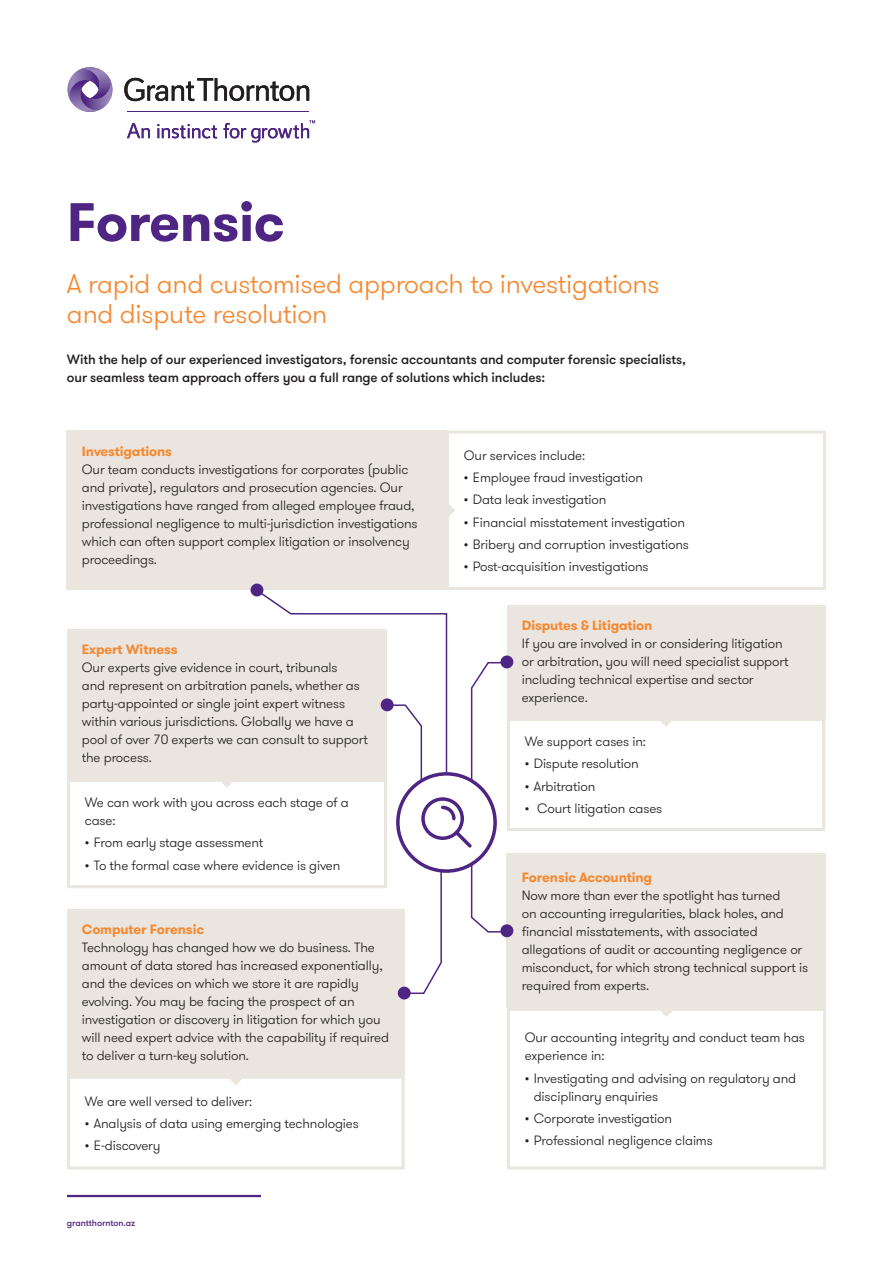
<style>
.page{position:relative;width:893px;height:1263px;background:#fff}
.page>*{position:absolute;margin:0;border:0;box-sizing:border-box;transform-origin:0 0}
._02_Headline_two_Bol{font:700 54px "GT Walsheim Pro";letter-spacing:-.01em;color:#4e2582}
._03_Headline_three_L{font:300 27px/30px "GT Walsheim Pro";letter-spacing:-.01em;color:#f58932}
._11_Body_text{font:300 13.5px/18px "GT Walsheim Pro";letter-spacing:-.01em;color:#231f20}
._26_Pull_copy{font:500 13.5px/18px "GT Walsheim Pro";letter-spacing:-.01em;color:#231f20}
._11_Body_text-2{font:700 13.5px "GT Walsheim Pro";letter-spacing:-.01em;color:#f58932}
._11_Body_text-3{font:500 9px "GT Walsheim Pro";letter-spacing:-.01em;color:#4e2582}
.s1{font-weight:700;color:#f58932}
</style>
<div class="page">
<svg style="left:124px;top:78px;width:185px;height:23px"></svg>
<svg style="left:127px;top:123px;width:23px;height:15px"></svg>
<svg style="left:157px;top:124px;width:60px;height:14px"></svg>
<svg style="left:224px;top:120px;width:91px;height:22px"></svg>
<hr style="left:128px;top:112px;width:181px;height:1px;background:#4e2582">
<svg style="left:67px;top:67px;width:46px;height:45px"></svg>
<hr style="left:67px;top:1195px;width:194px;height:2px;background:#4e2582">
<div style="left:67px;top:431px;width:380px;height:159px;background:#eae6df"></div>
<div style="left:507px;top:854px;width:319px;height:154px;background:#eae6df"></div>
<div style="left:67px;top:629px;width:320px;height:151px;background:#eae6df"></div>
<div style="left:507px;top:605px;width:318px;height:114px;background:#eae6df"></div>
<div style="left:250px;top:584px;width:13px;height:12px;background:#4e2582;border-radius:50%"></div>
<div style="left:500px;top:655px;width:13px;height:13px;background:#4e2582;border-radius:50%"></div>
<div style="left:500px;top:924px;width:13px;height:13px;background:#4e2582;border-radius:50%"></div>
<svg style="left:255px;top:588px;width:253px;height:407px"></svg>
<div style="left:446px;top:431px;width:380px;height:159px;border:3px solid #eae6df"></div>
<svg style="left:446px;top:494px;width:9px;height:32px"></svg>
<div style="left:67px;top:779px;width:320px;height:109px;border:3px solid #eae6df"></div>
<div style="left:507px;top:718px;width:318px;height:113px;border:3px solid #eae6df"></div>
<svg style="left:650px;top:718px;width:32px;height:9px"></svg>
<svg style="left:211px;top:779px;width:32px;height:9px"></svg>
<div style="left:507px;top:1008px;width:319px;height:161px;border:3px solid #eae6df"></div>
<div style="left:67px;top:909px;width:338px;height:168px;background:#eae6df"></div>
<div style="left:67px;top:1076px;width:338px;height:93px;border:3px solid #eae6df"></div>
<svg style="left:220px;top:1076px;width:32px;height:9px"></svg>
<svg style="left:650px;top:1008px;width:32px;height:9px"></svg>
<div style="left:398px;top:987px;width:13px;height:12px;background:#4e2582;border-radius:50%"></div>
<p class="_02_Headline_two_Bol" style="left:67px;top:187px;width:219px">Forensic</p>
<p class="_03_Headline_three_L" style="left:67px;top:269px;width:594px">A rapid and customised approach to investigations and dispute resolution</p>
<p class="_26_Pull_copy" style="left:67px;top:350px;width:620px">With the help of our experienced investigators, forensic accountants and computer forensic specialists, our seamless team approach offers you a full range of solutions which includes:</p>
<p class="_11_Body_text" style="left:82px;top:442px;width:337px"><span class="s1">Investigations<br></span>Our team conducts investigations for corporates (public and private), regulators and prosecution agencies. Our investigations have ranged from alleged employee fraud, professional negligence to multi-jurisdiction investigations which can often support complex litigation or insolvency proceedings.</p>
<p class="_11_Body_text-2" style="left:82px;top:641px;width:97px">Expert Witness</p>
<p class="_11_Body_text" style="left:82px;top:659px;width:288px">Our experts give evidence in court, tribunals<br>and represent on arbitration panels, whether as party-appointed or single joint expert witness within various jurisdictions. Globally we have a pool of over 70 experts we can consult to support the process.</p>
<p class="_11_Body_text" style="left:85px;top:794px;width:266px">We can work with you across each stage of a case:</p>
<p class="_11_Body_text" style="left:85px;top:834px;width:180px">• From early stage assessment</p>
<p class="_11_Body_text" style="left:85px;top:856px;width:257px">• To the formal case where evidence is given</p>
<p class="_11_Body_text-2" style="left:82px;top:921px;width:124px">Computer Forensic</p>
<p class="_11_Body_text" style="left:82px;top:939px;width:309px">Technology has changed how we do business. The amount of data stored has increased exponentially, and the devices on which we store it are rapidly evolving. You may be facing the prospect of an investigation or discovery in litigation for which you will need expert advice with the capability if required to deliver a turn-key solution.</p>
<p class="_11_Body_text" style="left:85px;top:1092px;width:169px">We are well versed to deliver:</p>
<p class="_11_Body_text" style="left:85px;top:1115px;width:275px">• Analysis of data using emerging technologies</p>
<p class="_11_Body_text" style="left:85px;top:1137px;width:77px">• E-discovery</p>
<p class="_11_Body_text-3" style="left:67px;top:1217px;width:70px">grantthornton.az</p>
<p class="_11_Body_text" style="left:464px;top:446px;width:123px">Our services include:</p>
<p class="_11_Body_text" style="left:464px;top:469px;width:181px">• Employee fraud investigation</p>
<p class="_11_Body_text" style="left:464px;top:491px;width:144px">• Data leak investigation</p>
<p class="_11_Body_text" style="left:464px;top:513px;width:223px">• Financial misstatement investigation</p>
<p class="_11_Body_text" style="left:464px;top:535px;width:227px">• Bribery and corruption investigations</p>
<p class="_11_Body_text" style="left:464px;top:558px;width:186px">• Post-acquisition investigations</p>
<p class="_11_Body_text-2" style="left:522px;top:617px;width:132px">Disputes &amp; Litigation</p>
<p class="_11_Body_text" style="left:522px;top:635px;width:268px">If you are involved in or considering litigation or arbitration, you will need specialist support including technical expertise and sector experience.</p>
<p class="_11_Body_text" style="left:525px;top:733px;width:123px">We support cases in:</p>
<p class="_11_Body_text" style="left:525px;top:755px;width:116px">• Dispute resolution</p>
<p class="_11_Body_text" style="left:525px;top:777px;width:72px">• Arbitration</p>
<p class="_11_Body_text" style="left:525px;top:799px;width:139px">• Court litigation cases</p>
<p class="_11_Body_text" style="left:522px;top:868px;width:288px"><span class="s1">Forensic Accounting<br></span>Now more than ever the spotlight has turned<br>on accounting irregularities, black holes, and financial misstatements, with associated allegations of audit or accounting negligence or misconduct, for which strong technical support is required from experts.</p>
<p class="_11_Body_text" style="left:525px;top:1029px;width:282px">Our accounting integrity and conduct team has experience in:</p>
<p class="_11_Body_text" style="left:534px;top:1069px;width:264px;text-indent:-9px">• Investigating and advising on regulatory and disciplinary enquiries</p>
<p class="_11_Body_text" style="left:525px;top:1109px;width:149px">• Corporate investigation</p>
<p class="_11_Body_text" style="left:525px;top:1132px;width:190px">• Professional negligence claims</p>
</div>
